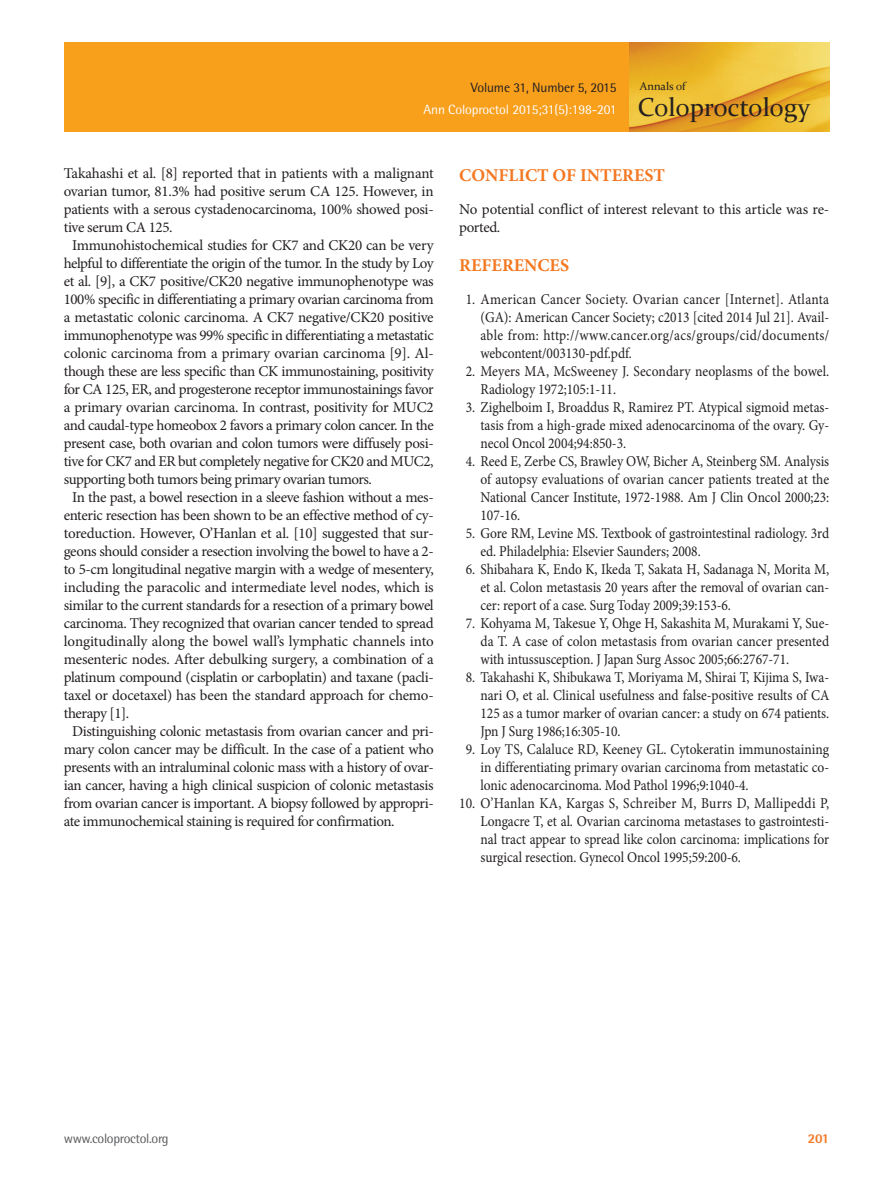
<style>
.page{position:relative;width:893px;height:1191px;background:#fff}
.page>*{position:absolute;margin:0;border:0;box-sizing:border-box;transform-origin:0 0}
.t1{font:25.95px "Constantia";color:#231f20}
.본문제목_대{font:700 18px "Minion Pro";color:#f47721}
.본문{font:15px/18px "Minion Pro";letter-spacing:-.025em;color:#231f20;text-align:justify}
.참고문헌1{font:15px/18px "Minion Pro";letter-spacing:-.005em;color:#231f20;text-align:justify;scale:.9 1}
.참고문헌2{font:15px/18px "Minion Pro";letter-spacing:-.005em;color:#231f20;text-align:justify;scale:.9 1}
.본문_앞단락0{font:15px/18px "Minion Pro";letter-spacing:-.01em;color:#231f20}
.t2{font:13.5px "Rotis Semi Sans Std";letter-spacing:-.01em;color:#fff}
.t3{font:13.5px "Rotis Semi Sans Std";letter-spacing:-.01em;color:#231f20}
.t4{font:13.5px "Rotis Semi Sans Std";letter-spacing:-.025em;color:#57585a}
.t5{font:800 13.5px "Rotis Semi Sans Std";color:#f47721}
.t6{font:11.25px "Constantia";color:#231f20}
</style>
<div class="page">
<div style="left:64px;top:43px;width:565px;height:89px;background:#f89f1c"></div>
<img style="left:629px;top:43px;width:200px;height:89px">
<p class="t3" style="left:471px;top:80px;width:147px">Volume 31, Number 5, 2015</p>
<p class="t2" style="left:424px;top:102px;width:195px">Ann Coloproctol 2015;31(5):198-201</p>
<p class="t6" style="left:640px;top:79px;width:47px">Annals of</p>
<h1 class="t1" style="left:638px;top:90px;width:174px">Coloproctology</h1>
<p class="본문" style="left:64px;top:164px;width:371px">Takahashi et al. [8] reported that in patients with a malignant ovarian tumor, 81.3% had positive serum CA 125. However, in patients with a serous cystadenocarcinoma, 100% showed posi&shy;tive serum CA 125.</p>
<p class="본문" style="left:64px;top:236px;width:371px;text-indent:9px">Immunohistochemical studies for CK7 and CK20 can be very helpful to differentiate the origin of the tumor. In the study by Loy et al. [9], a CK7 positive/CK20 negative immunophenotype was 100% specific in differentiating a primary ovarian carcinoma from a metastatic colonic carcinoma. A CK7 negative/CK20 positive immunophenotype was 99% specific in differentiating a metastatic colonic carcinoma from a primary ovarian carcinoma [9]. Al&shy;though these are less specific than CK immunostaining, positivity for CA 125, ER, and progesterone receptor immunostainings favor a primary ovarian carcinoma. In contrast, positivity for MUC2 and caudal-type homeobox 2 favors a primary colon cancer. In the present case, both ovarian and colon tumors were diffusely posi&shy;tive for CK7 and ER but completely negative for CK20 and MUC2, supporting both tumors being primary ovarian tumors.</p>
<p class="본문" style="left:64px;top:488px;width:372px;text-indent:9px">In the past, a bowel resection in a sleeve fashion without a mes&shy;enteric resection has been shown to be an effective method of cy&shy;toreduction. However, O’Hanlan et al. [10] suggested that sur&shy;geons should consider a resection involving the bowel to have a 2- to 5-cm longitudinal negative margin with a wedge of mesentery, including the paracolic and intermediate level nodes, which is similar to the current standards for a resection of a primary bowel carcinoma. They recognized that ovarian cancer tended to spread longitudinally along the bowel wall’s lymphatic channels into mesenteric nodes. After debulking surgery, a combination of a platinum compound (cisplatin or carboplatin) and taxane (pacli&shy;taxel or docetaxel) has been the standard approach for chemo&shy;therapy [1].</p>
<p class="본문" style="left:64px;top:722px;width:371px;text-indent:9px">Distinguishing colonic metastasis from ovarian cancer and pri&shy;mary colon cancer may be difficult. In the case of a patient who presents with an intraluminal colonic mass with a history of ovar&shy;ian cancer, having a high clinical suspicion of colonic metastasis from ovarian cancer is important. A biopsy followed by appropri&shy;ate immunochemical staining is required for confirmation.</p>
<p class="본문제목_대" style="left:459px;top:162px;width:207px">CONFLICT OF INTEREST</p>
<p class="본문_앞단락0" style="left:459px;top:200px;width:371px">No potential conflict of interest relevant to this article was re&shy;ported.</p>
<p class="본문제목_대" style="left:459px;top:252px;width:111px">REFERENCES</p>
<p class="참고문헌1" style="left:480px;top:290px;width:389px;text-indent:-15px">1. American Cancer Society. Ovarian cancer [Internet]. Atlanta (GA): American Cancer Society; c2013 [cited 2014 Jul 21]. Avail&shy;able from: http://www.cancer.org/acs/groups/cid/documents/ webcontent/003130-pdf.pdf.</p>
<p class="참고문헌1" style="left:480px;top:362px;width:389px;text-indent:-15px">2. Meyers MA, McSweeney J. Secondary neoplasms of the bowel.<br>Radiology 1972;105:1-11.</p>
<p class="참고문헌1" style="left:480px;top:398px;width:389px;text-indent:-15px">3. Zighelboim I, Broaddus R, Ramirez PT. Atypical sigmoid metas&shy;tasis from a high-grade mixed adenocarcinoma of the ovary. Gy&shy;necol Oncol 2004;94:850-3.</p>
<p class="참고문헌1" style="left:480px;top:452px;width:389px;text-indent:-15px">4. Reed E, Zerbe CS, Brawley OW, Bicher A, Steinberg SM. Analysis of autopsy evaluations of ovarian cancer patients treated at the National Cancer Institute, 1972-1988. Am J Clin Oncol 2000;23:<br>107-16.</p>
<p class="참고문헌1" style="left:480px;top:524px;width:389px;text-indent:-15px">5. Gore RM, Levine MS. Textbook of gastrointestinal radiology. 3rd ed. Philadelphia: Elsevier Saunders; 2008.</p>
<p class="참고문헌1" style="left:480px;top:560px;width:389px;text-indent:-15px">6. Shibahara K, Endo K, Ikeda T, Sakata H, Sadanaga N, Morita M, et al. Colon metastasis 20 years after the removal of ovarian can&shy;cer: report of a case. Surg Today 2009;39:153-6.</p>
<p class="참고문헌1" style="left:480px;top:614px;width:389px;text-indent:-15px">7. Kohyama M, Takesue Y, Ohge H, Sakashita M, Murakami Y, Sue&shy;da T. A case of colon metastasis from ovarian cancer presented with intussusception. J Japan Surg Assoc 2005;66:2767-71.</p>
<p class="참고문헌1" style="left:480px;top:668px;width:389px;text-indent:-15px">8. Takahashi K, Shibukawa T, Moriyama M, Shirai T, Kijima S, Iwa&shy;nari O, et al. Clinical usefulness and false-positive results of CA 125 as a tumor marker of ovarian cancer: a study on 674 patients.<br>Jpn J Surg 1986;16:305-10.</p>
<p class="참고문헌1" style="left:480px;top:740px;width:389px;text-indent:-15px">9. Loy TS, Calaluce RD, Keeney GL. Cytokeratin immunostaining in differentiating primary ovarian carcinoma from metastatic co&shy;lonic adenocarcinoma. Mod Pathol 1996;9:1040-4.</p>
<p class="참고문헌2" style="left:480px;top:794px;width:389px;text-indent:-21px">10. O’Hanlan KA, Kargas S, Schreiber M, Burrs D, Mallipeddi P, Longacre T, et al. Ovarian carcinoma metastases to gastrointesti&shy;nal tract appear to spread like colon carcinoma: implications for surgical resection. Gynecol Oncol 1995;59:200-6.</p>
<p class="t4" style="left:64px;top:1130px;width:106px">www.coloproctol.org</p>
<p class="t5" style="left:808px;top:1129px;width:23px">201</p>
</div>
